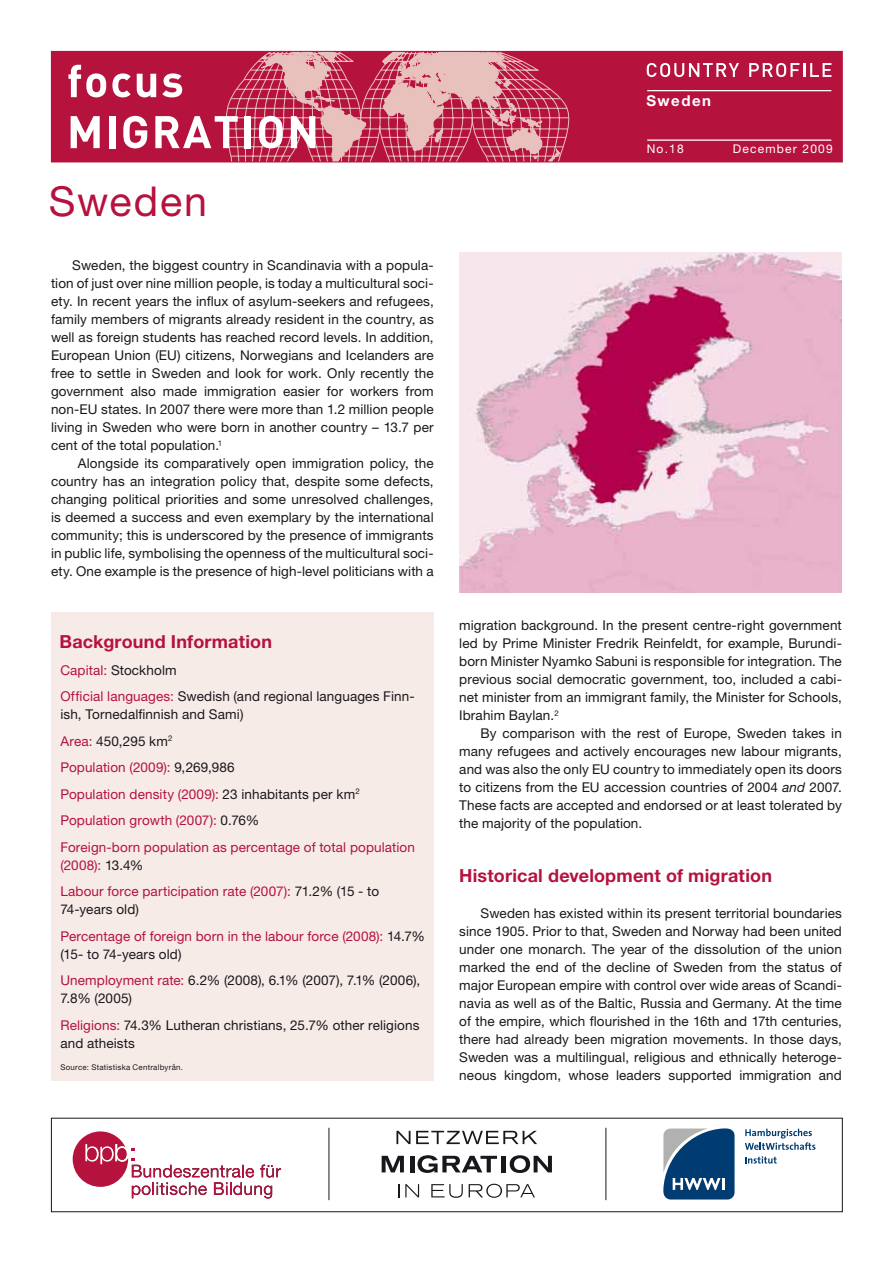
<style>
.page{position:relative;width:893px;height:1263px;background:#fff}
.page>*{position:absolute;margin:0;border:0;box-sizing:border-box;transform-origin:0 0}
.t1{font:41.25px "Helvetica Neue LT Pro";letter-spacing:.04em;color:#b5123e}
.t2{font:700 18px "Helvetica Neue LT Pro";letter-spacing:.01em;color:#b5123e}
.t3{font:700 15px "Helvetica Neue LT Pro";letter-spacing:.1em;color:#fff}
.t4{font:13.5px/18px "Helvetica Neue LT Pro";letter-spacing:.01em;color:#1a171c;text-align:justify}
.t5{font:13.5px/26.5px "Helvetica Neue LT Pro";letter-spacing:.01em;color:#b5123e}
.t6{font:12px "Helvetica Neue LT Pro";letter-spacing:.1em;color:#fff}
.t7{font:7.8px "Helvetica Neue LT Pro";letter-spacing:.035em;color:#1a171c}
.s1{color:#b5123e}
.s2{color:#1a171c}
.s3{font-style:italic}
</style>
<div class="page">
<div style="left:51px;top:612px;width:383px;height:468px;background:#f7ebe8"></div>
<div style="left:51px;top:51px;width:791px;height:111px;background:#b5123e"></div>
<svg style="left:71px;top:116px;width:29px;height:32px"></svg>
<div style="left:109px;top:116px;width:6px;height:32px;background:#fff"></div>
<svg style="left:68px;top:65px;width:38px;height:32px"></svg>
<svg style="left:112px;top:51px;width:458px;height:111px"></svg>
<svg style="left:647px;top:63px;width:92px;height:14px"></svg>
<svg style="left:749px;top:63px;width:82px;height:14px"></svg>
<hr style="left:647px;top:139px;width:184px;height:2px;background:#fff">
<hr style="left:647px;top:90px;width:184px;height:1px;background:#fff">
<div style="left:51px;top:1118px;width:792px;height:94px;border:1px solid #1a171c"></div>
<hr style="left:606px;top:1128px;width:1px;height:72px;background:#1a171c">
<svg style="left:396px;top:1131px;width:14px;height:13px"></svg>
<svg style="left:416px;top:1131px;width:121px;height:13px"></svg>
<svg style="left:382px;top:1156px;width:22px;height:16px"></svg>
<hr style="left:410px;top:1156px;width:4px;height:16px;background:#1a171c">
<svg style="left:417px;top:1155px;width:80px;height:18px"></svg>
<hr style="left:502px;top:1156px;width:4px;height:16px;background:#1a171c">
<svg style="left:510px;top:1155px;width:42px;height:18px"></svg>
<svg style="left:399px;top:1184px;width:20px;height:13px"></svg>
<svg style="left:431px;top:1184px;width:32px;height:14px"></svg>
<svg style="left:469px;top:1184px;width:66px;height:14px"></svg>
<hr style="left:329px;top:1128px;width:1px;height:72px;background:#1a171c">
<svg style="left:73px;top:1131px;width:208px;height:67px"></svg>
<svg style="left:745px;top:1156px;width:32px;height:7px"></svg>
<svg style="left:745px;top:1129px;width:70px;height:21px"></svg>
<svg style="left:663px;top:1128px;width:72px;height:71px;background:#37648b"></svg>
<img style="left:459px;top:252px;width:383px;height:341px">
<h1 class="t1" style="left:49px;top:177px;width:160px">Sweden</h1>
<p class="t4" style="left:51px;top:256px;width:384px;text-indent:21px">Sweden, the biggest country in Scandinavia with a popula&shy;tion of just over nine million people, is today a multicultural soci&shy;ety. In recent years the influx of asylum-seekers and refugees, family members of migrants already resident in the country, as well as foreign students has reached record levels. In addition, European Union (EU) citizens, Norwegians and Icelanders are free to settle in Sweden and look for work. Only recently the government also made immigration easier for workers from non-EU states. In 2007 there were more than 1.2 million people living in Sweden who were born in another country – 13.7 per cent of the total population.<sup>1</sup></p>
<p class="t4" style="left:51px;top:454px;width:384px;text-indent:27px">Alongside its comparatively open immigration policy, the country has an integration policy that, despite some defects, changing political priorities and some unresolved challenges, is deemed a success and even exemplary by the international community; this is underscored by the presence of immigrants in public life, symbolising the openness of the multicultural soci&shy;ety. One example is the presence of high-level politicians with a</p>
<h2 class="t2" style="left:60px;top:630px;width:214px">Background Information</h2>
<p class="t4" style="left:60px;top:656px;width:356px;line-height:26.5px"><span class="s1">Capital:</span> Stockholm<br><span class="s1">Official languages:</span> Swedish (and regional languages Finn-</p>
<p class="t5" style="left:60px;top:701px;width:356px"><span class="s2">ish, Tornedalfinnish and Sami)<br></span>Area: <span class="s2">450,295 km</span><sup>2<br></sup>Population (2009): <span class="s2">9,269,986<br></span>Population density (2009): <span class="s2">23 inhabitants per km</span><sup>2<br></sup>Population growth (2007): <span class="s2">0.76%<br></span>Foreign-born population as percentage of total population</p>
<p class="t5" style="left:60px;top:851px;width:320px">(2008): <span class="s2">13.4%<br></span>Labour force participation rate (2007): <span class="s2">71.2% (15 - to</span></p>
<p class="t5" style="left:60px;top:896px;width:366px"><span class="s2">74-years old)<br></span>Percentage of foreign born in the labour force (2008): <span class="s2">14.7%</span></p>
<p class="t4" style="left:60px;top:940px;width:361px;line-height:26.5px">(15- to 74-years old)<br><span class="s1">Unemployment rate:</span> 6.2% (2008), 6.1% (2007), 7.1% (2006),</p>
<p class="t4" style="left:60px;top:985px;width:361px;line-height:26.5px">7.8% (2005)<br><span class="s1">Religions:</span> 74.3% Lutheran christians, 25.7% other religions</p>
<p class="t4" style="left:60px;top:1034px;width:76px">and atheists</p>
<p class="t7" style="left:60px;top:1062px;width:124px">Source: Statistiska Centralbyrån.</p>
<p class="t3" style="left:646px;top:92px;width:66px">Sweden</p>
<p class="t6" style="left:647px;top:142px;width:39px">No.18</p>
<p class="t6" style="left:733px;top:142px;width:101px">December 2009</p>
<p class="t4" style="left:459px;top:616px;width:384px">migration background. In the present centre-right government led by Prime Minister Fredrik Reinfeldt, for example, Burundi&shy;born Minister Nyamko Sabuni is responsible for integration. The previous social democratic government, too, included a cabi&shy;net minister from an immigrant family, the Minister for Schools, Ibrahim Baylan.<sup>2</sup></p>
<p class="t4" style="left:459px;top:724px;width:384px;text-indent:21px">By comparison with the rest of Europe, Sweden takes in many refugees and actively encourages new labour migrants, and was also the only EU country to immediately open its doors to citizens from the EU accession countries of 2004 <span class="s3">and</span> 2007.<br>These facts are accepted and endorsed or at least tolerated by the majority of the population.</p>
<h2 class="t2" style="left:459px;top:864px;width:314px">Historical development of migration</h2>
<p class="t4" style="left:459px;top:904px;width:384px;text-indent:21px">Sweden has existed within its present territorial boundaries since 1905. Prior to that, Sweden and Norway had been united under one monarch. The year of the dissolution of the union marked the end of the decline of Sweden from the status of major European empire with control over wide areas of Scandi&shy;navia as well as of the Baltic, Russia and Germany. At the time of the empire, which flourished in the 16th and 17th centuries, there had already been migration movements. In those days, Sweden was a multilingual, religious and ethnically heteroge&shy;neous kingdom, whose leaders supported immigration and</p>
</div>
